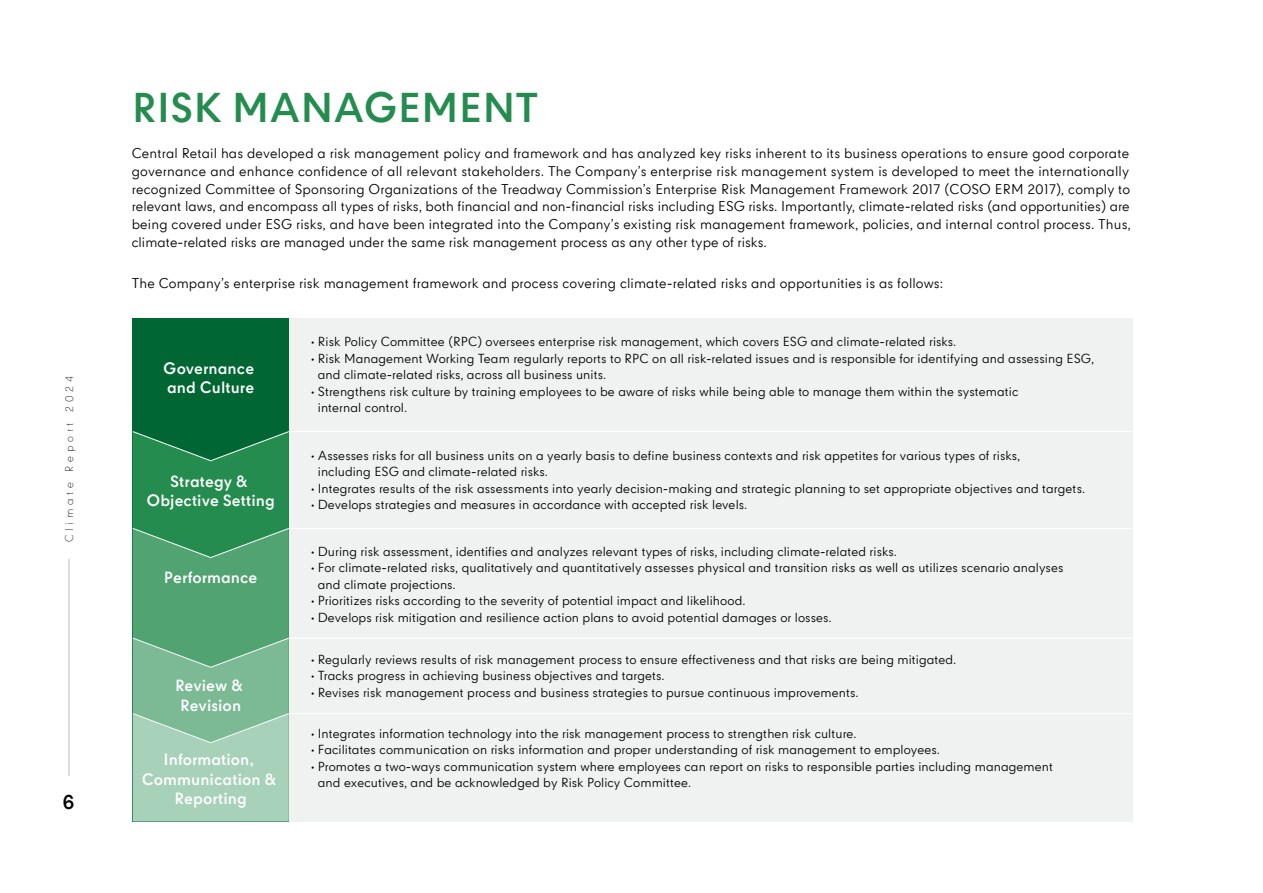
<style>
.page{position:relative;width:1263px;height:893px;background:#fff}
.page>*{position:absolute;margin:0;border:0;box-sizing:border-box;transform-origin:0 0}
.t1{font:700 39.75px "CPN";color:#258c4f}
.t2{font:700 19.5px "CPN";color:#000101}
.t3{font:700 15.45px/19.5px "CPN";letter-spacing:.005em;color:#fff;text-align:center}
.t4{font:13.5px/17.7px "CPN";letter-spacing:.01em;color:#000}
.t5{font:12.45px/16.5px "CPN";letter-spacing:.005em;color:#000}
.t6{font:300 10.5px "CPN";letter-spacing:.36em;color:#000101}
</style>
<div class="page">
<div style="left:133px;top:318px;width:156px;height:503px;background:#063"></div>
<div style="left:289px;top:318px;width:843px;height:503px;background:#f0f1f1"></div>
<hr style="left:289px;top:431px;width:843px;height:1px;background:#fff">
<hr style="left:289px;top:528px;width:843px;height:1px;background:#fff">
<hr style="left:289px;top:638px;width:843px;height:1px;background:#fff">
<hr style="left:289px;top:713px;width:843px;height:1px;background:#fff">
<svg style="left:132px;top:431px;width:157px;height:390px;background:#61aa7f"></svg>
<hr style="left:68px;top:560px;width:2px;height:216px;background:#dadcdd">
<p class="t6" style="left:62px;top:542px;width:167px;rotate:-90deg">Climate Report 2024</p>
<h2 class="t2" style="left:63px;top:791px;width:14px">6</h2>
<h1 class="t1" style="left:132px;top:85px;width:408px">RISK MANAGEMENT</h1>
<p class="t4" style="left:132px;top:146px;width:1001px">Central Retail has developed a risk management policy and framework and has analyzed key risks inherent to its business operations to ensure good corporate governance and enhance confidence of all relevant stakeholders. The Company’s enterprise risk management system is developed to meet the internationally recognized Committee of Sponsoring Organizations of the Treadway Commission’s Enterprise Risk Management Framework 2017 (COSO ERM 2017), comply to relevant laws, and encompass all types of risks, both financial and non-financial risks including ESG risks. Importantly, climate-related risks (and opportunities) are being covered under ESG risks, and have been integrated into the Company’s existing risk management framework, policies, and internal control process. Thus, climate-related risks are managed under the same risk management process as any other type of risks.</p>
<p class="t4" style="left:132px;top:276px;width:813px">The Company’s enterprise risk management framework and process covering climate-related risks and opportunities is as follows:</p>
<p class="t3" style="left:163px;top:359px;width:93px;text-align:left">Governance and Culture</p>
<p class="t3" style="left:146px;top:472px;width:130px">Strategy &amp;<br>Objective Setting</p>
<p class="t3" style="left:164px;top:568px;width:95px">Performance</p>
<p class="t3" style="left:175px;top:676px;width:69px">Review &amp;<br>Revision</p>
<p class="t3" style="left:142px;top:750px;width:136px">Information,<br>Communication &amp;<br>Reporting</p>
<p class="t5" style="left:311px;top:335px;width:647px">• Risk Policy Committee (RPC) oversees enterprise risk management, which covers ESG and climate-related risks.</p>
<p class="t5" style="left:318px;top:351px;width:778px;text-indent:-7px">• Risk Management Working Team regularly reports to RPC on all risk-related issues and is responsible for identifying and assessing ESG, and climate-related risks, across all business units.</p>
<p class="t5" style="left:318px;top:384px;width:702px;text-indent:-7px">• Strengthens risk culture by training employees to be aware of risks while being able to manage them within the systematic internal control.</p>
<p class="t5" style="left:318px;top:448px;width:704px;text-indent:-7px">• Assesses risks for all business units on a yearly basis to define business contexts and risk appetites for various types of risks, including ESG and climate-related risks.</p>
<p class="t5" style="left:311px;top:481px;width:775px">• Integrates results of the risk assessments into yearly decision-making and strategic planning to set appropriate objectives and targets.</p>
<p class="t5" style="left:311px;top:497px;width:438px">• Develops strategies and measures in accordance with accepted risk levels.</p>
<p class="t5" style="left:311px;top:544px;width:587px">• During risk assessment, identifies and analyzes relevant types of risks, including climate-related risks.</p>
<p class="t5" style="left:318px;top:561px;width:747px;text-indent:-7px">• For climate-related risks, qualitatively and quantitatively assesses physical and transition risks as well as utilizes scenario analyses and climate projections.</p>
<p class="t5" style="left:311px;top:594px;width:436px">• Prioritizes risks according to the severity of potential impact and likelihood.</p>
<p class="t5" style="left:311px;top:610px;width:522px">• Develops risk mitigation and resilience action plans to avoid potential damages or losses.</p>
<p class="t5" style="left:311px;top:652px;width:647px">• Regularly reviews results of risk management process to ensure effectiveness and that risks are being mitigated.</p>
<p class="t5" style="left:311px;top:669px;width:355px">• Tracks progress in achieving business objectives and targets.</p>
<p class="t5" style="left:311px;top:685px;width:549px">• Revises risk management process and business strategies to pursue continuous improvements.</p>
<p class="t5" style="left:311px;top:726px;width:547px">• Integrates information technology into the risk management process to strengthen risk culture.</p>
<p class="t5" style="left:311px;top:743px;width:630px">• Facilitates communication on risks information and proper understanding of risk management to employees.</p>
<p class="t5" style="left:318px;top:759px;width:737px;text-indent:-7px">• Promotes a two-ways communication system where employees can report on risks to responsible parties including management and executives, and be acknowledged by Risk Policy Committee.</p>
</div>
